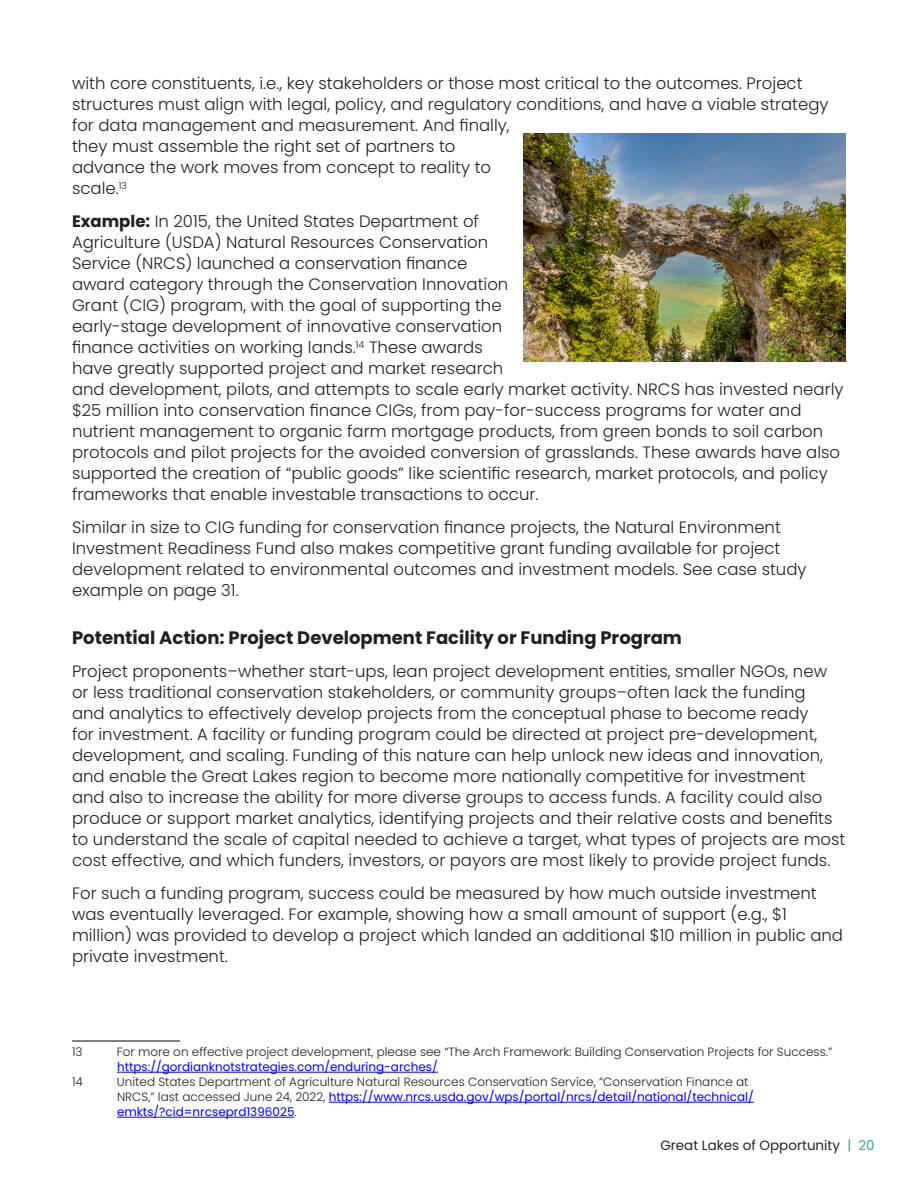
<style>
.page{position:relative;width:918px;height:1188px;background:#fff}
.page>*{position:absolute;margin:0;border:0;box-sizing:border-box;transform-origin:0 0}
.Heading_3{font:700 18px "Poppins";color:#231f20}
.t1{font:300 16.5px/21px "Poppins";color:#231f20}
.t2{font:13.5px "Poppins";color:#212529}
.Footnote_Style{font:300 12px/15px "Poppins";color:#231f20}
.s1{font-weight:700}
.s2{font-weight:400;color:#00f}
.s3{color:#2dad89}
</style>
<div class="page">
<hr style="left:72px;top:1040px;width:108px;height:2px;background:#231f20">
<hr style="left:117px;top:1072px;width:321px;height:1px;background:#00f">
<hr style="left:329px;top:1102px;width:425px;height:1px;background:#00f">
<hr style="left:117px;top:1117px;width:178px;height:1px;background:#00f">
<img style="left:523px;top:133px;width:323px;height:229px">
<p class="t1" style="left:72px;top:73px;width:758px">with core constituents, i.e., key stakeholders or those most critical to the outcomes. Project structures must align with legal, policy, and regulatory conditions, and have a viable strategy for data management and measurement. And finally,<br>they must assemble the right set of partners to<br>advance the work moves from concept to reality to<br>scale.<sup>13</sup></p>
<p class="t1" style="left:72px;top:211px;width:773px"><span class="s1">Example:</span> In 2015, the United States Department of<br>Agriculture (USDA) Natural Resources Conservation<br>Service (NRCS) launched a conservation finance<br>award category through the Conservation Innovation<br>Grant (CIG) program, with the goal of supporting the<br>early-stage development of innovative conservation<br>finance activities on working lands.<sup>14</sup> These awards<br>have greatly supported project and market research<br>and development, pilots, and attempts to scale early market activity. NRCS has invested nearly $25 million into conservation finance CIGs, from pay-for-success programs for water and nutrient management to organic farm mortgage products, from green bonds to soil carbon protocols and pilot projects for the avoided conversion of grasslands. These awards have also supported the creation of “public goods” like scientific research, market protocols, and policy frameworks that enable investable transactions to occur.</p>
<p class="t1" style="left:72px;top:517px;width:736px">Similar in size to CIG funding for conservation finance projects, the Natural Environment Investment Readiness Fund also makes competitive grant funding available for project development related to environmental outcomes and investment models. See case study example on page 31.</p>
<p class="Heading_3" style="left:72px;top:628px;width:612px">Potential Action: Project Development Facility or Funding Program</p>
<p class="t1" style="left:72px;top:661px;width:775px">Project proponents–whether start-ups, lean project development entities, smaller NGOs, new or less traditional conservation stakeholders, or community groups–often lack the funding<br>and analytics to effectively develop projects from the conceptual phase to become ready<br>for investment. A facility or funding program could be directed at project pre-development, development, and scaling. Funding of this nature can help unlock new ideas and innovation, and enable the Great Lakes region to become more nationally competitive for investment<br>and also to increase the ability for more diverse groups to access funds. A facility could also produce or support market analytics, identifying projects and their relative costs and benefits to understand the scale of capital needed to achieve a target, what types of projects are most cost effective, and which funders, investors, or payors are most likely to provide project funds.</p>
<p class="t1" style="left:72px;top:883px;width:773px">For such a funding program, success could be measured by how much outside investment was eventually leveraged. For example, showing how a small amount of support (e.g., $1 million) was provided to develop a project which landed an additional $10 million in public and private investment.</p>
<p class="Footnote_Style" style="left:72px;top:1044px;width:12px">13</p>
<p class="Footnote_Style" style="left:117px;top:1044px;width:717px">For more on effective project development, please see “The Arch Framework: Building Conservation Projects for Success.” <span class="s2">https://gordianknotstrategies.com/enduring-arches/</span></p>
<p class="Footnote_Style" style="left:72px;top:1074px;width:12px">14</p>
<p class="Footnote_Style" style="left:117px;top:1074px;width:638px">United States Department of Agriculture Natural Resources Conservation Service, “Conservation Finance at<br>NRCS,” last accessed June 24, 2022, <span class="s2">https://www.nrcs.usda.gov/wps/portal/nrcs/detail/national/technical/ emkts/?cid=nrcseprd1396025</span>.</p>
<p class="t2" style="left:660px;top:1137px;width:216px">Great Lakes of Opportunity <span class="s3">| 20</span></p>
</div>
